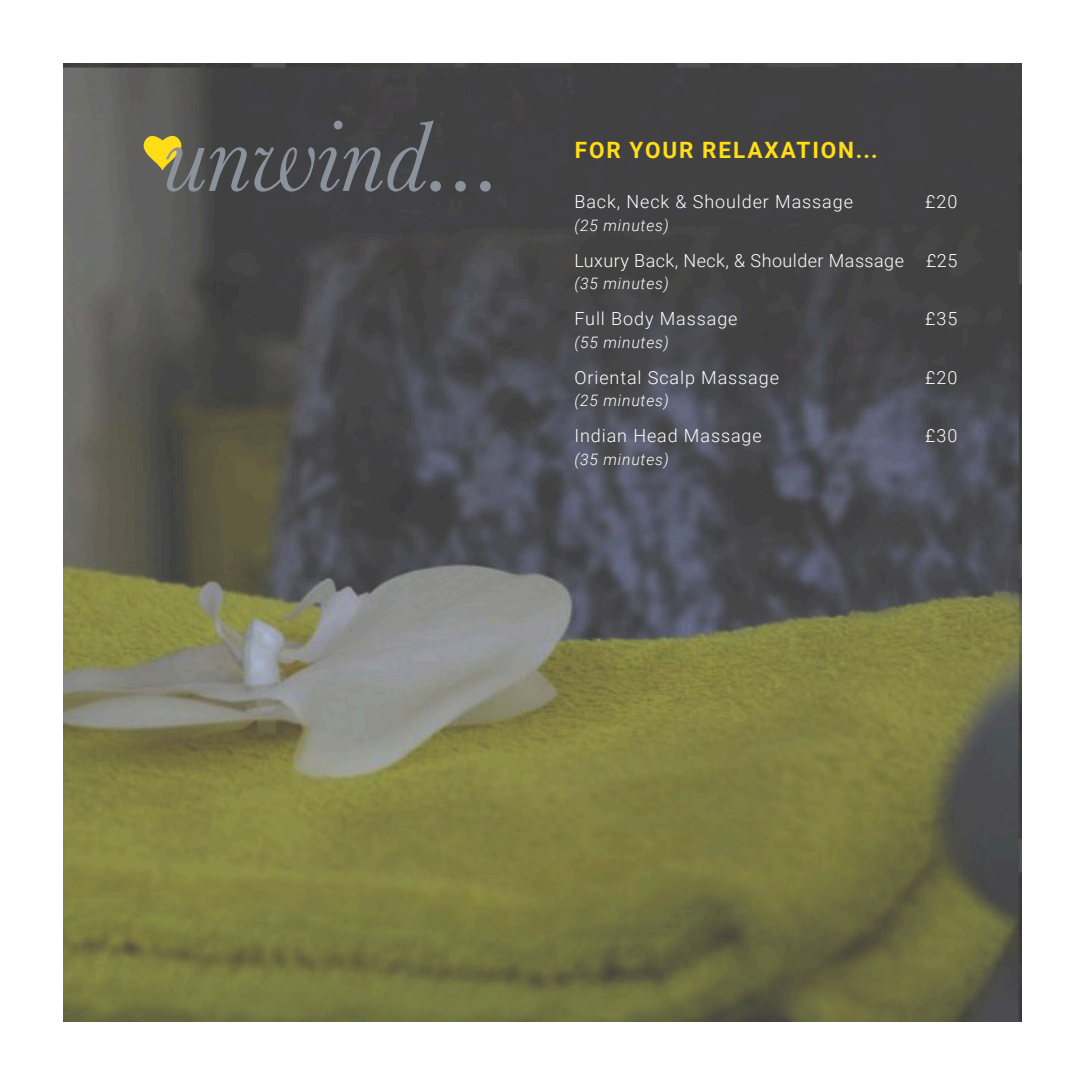
<style>
.page{position:relative;width:1085px;height:1085px;background:#fff}
.page>*{position:absolute;margin:0;border:0;box-sizing:border-box;transform-origin:0 0}
.t1{font:italic 103.5px "Baskerville";color:#8b929c}
.t2{font:700 22.5px "Roboto";letter-spacing:.085em;color:#ffdd17}
.t3{font:300 18px "Roboto";letter-spacing:.05em;color:#fff}
.t4{font:300 18px "Roboto";letter-spacing:.025em;color:#fff}
.t5{font:italic 300 15.75px "Roboto";letter-spacing:.05em;color:#fff}
</style>
<div class="page">
<img style="left:64px;top:64px;width:956px;height:956px">
<svg style="left:141px;top:136px;width:43px;height:35px;background:#b6a335"></svg>
<p class="t1" style="left:163px;top:88px;width:341px">unwind...</p>
<p class="t2" style="left:574px;top:134px;width:304px">FOR YOUR RELAXATION...</p>
<p class="t3" style="left:574px;top:189px;width:280px">Back, Neck &amp; Shoulder Massage</p>
<p class="t3" style="left:925px;top:189px;width:34px">£20</p>
<p class="t5" style="left:574px;top:214px;width:96px">(25 minutes)</p>
<p class="t4" style="left:574px;top:248px;width:384px">Luxury Back, Neck, &amp; Shoulder Massage £25</p>
<p class="t5" style="left:574px;top:273px;width:96px">(35 minutes)</p>
<p class="t3" style="left:574px;top:306px;width:165px">Full Body Massage</p>
<p class="t3" style="left:925px;top:306px;width:34px">£35</p>
<p class="t5" style="left:574px;top:331px;width:96px">(55 minutes)</p>
<p class="t3" style="left:574px;top:365px;width:206px">Oriental Scalp Massage</p>
<p class="t3" style="left:925px;top:365px;width:34px">£20</p>
<p class="t5" style="left:574px;top:390px;width:96px">(25 minutes)</p>
<p class="t3" style="left:574px;top:423px;width:189px">Indian Head Massage</p>
<p class="t3" style="left:925px;top:423px;width:34px">£30</p>
<p class="t5" style="left:574px;top:448px;width:96px">(35 minutes)</p>
</div>
